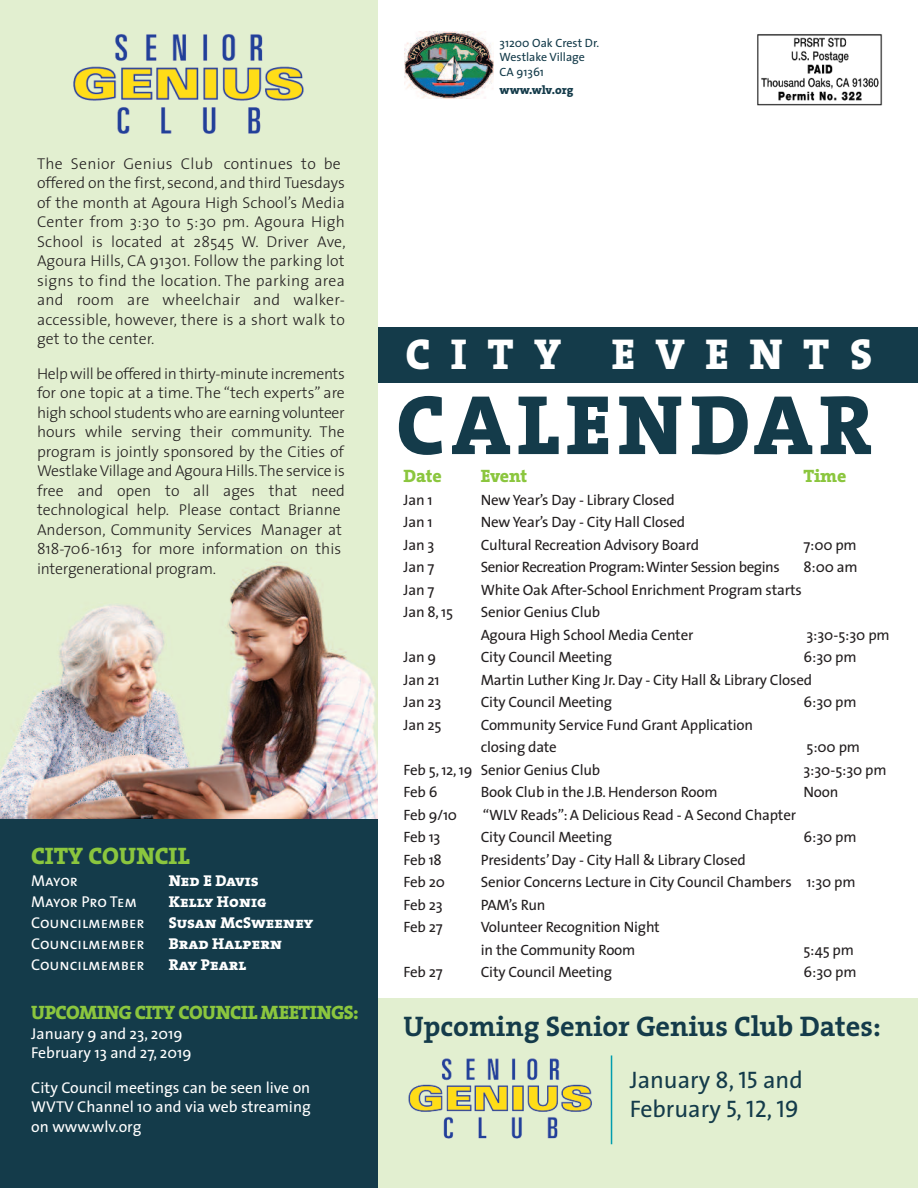
<style>
.page{position:relative;width:918px;height:1188px;background:#fff}
.page>*{position:absolute;margin:0;border:0;box-sizing:border-box;transform-origin:0 0}
.t1{font:85.05px "The Serif Extra Bold Caps";letter-spacing:.07em;color:#143b4a}
.t2{font:43.5px "The Serif Extra Bold Caps";letter-spacing:.47em;color:#fff}
.t3{font:700 28.5px "The Serif";color:#143b4a}
.t4{font:24px/28.5px "The Sans";color:#143b4a}
.t5{font:24px "The Serif Extra Bold Caps";color:#8bc63e}
.t6{font:19.5px "The Serif Extra Bold Caps";letter-spacing:-.03em;color:#8bc63e}
.t7{font:800 18px "The Serif";letter-spacing:-.015em;color:#8bc63e}
.t8{font:300 15.75px/19.5px "The Sans";color:#231f20}
.t9{font:15.75px/19.5px "The Sans";color:#fff}
.t10{font:15.75px "The Sans Caps";color:#fff}
.t11{font:15.75px "The Serif Extra Bold Caps";letter-spacing:.005em;color:#fff}
.t12{font:15px/22.5px "The Sans";letter-spacing:-.015em;color:#231f20}
.t13{font:12px/14.4px "The Sans";color:#143b4a}
.t14{font:800 12px "The Serif";color:#143b4a}
.s1{font-family:"The Sans Caps"}
</style>
<div class="page">
<div style="left:0;top:0;width:378px;height:833px;background:#e2efd0"></div>
<img style="left:0;top:562px;width:378px;height:257px">
<div style="left:378px;top:328px;width:540px;height:55px;background:#143b4a"></div>
<div style="left:0;top:819px;width:378px;height:369px;background:#143b4a"></div>
<img style="left:404px;top:31px;width:89px;height:68px">
<img style="left:757px;top:34px;width:126px;height:72px">
<div style="left:378px;top:998px;width:540px;height:190px;background:#e2efd0"></div>
<img style="left:73px;top:34px;width:231px;height:100px">
<img style="left:408px;top:1058px;width:184px;height:81px">
<hr style="left:611px;top:1055px;width:1px;height:89px;background:#029dae">
<p class="t8" style="left:37px;top:155px;width:310px">The Senior Genius Club continues to be offered on the first, second, and third Tuesdays of the month at Agoura High School’s Media Center from 3:30 to 5:30 pm. Agoura High School is located at 28545 W. Driver Ave, Agoura Hills, CA 91301. Follow the parking lot signs to find the location. The parking area and room are wheelchair and walker&shy;accessible, however, there is a short walk to get to the center.</p>
<p class="t8" style="left:37px;top:365px;width:310px">Help will be offered in thirty-minute increments for one topic at a time. The “tech experts” are high school students who are earning volunteer hours while serving their community. The program is jointly sponsored by the Cities of WestlakeVillage and Agoura Hills.The service is free and open to all ages that need technological help. Please contact Brianne Anderson, Community Services Manager at 818-706-1613 for more information on this intergenerational program.</p>
<h3 class="t5" style="left:31px;top:848px;width:160px">CITY COUNCIL</h3>
<p class="t10" style="left:31px;top:876px;width:48px">Mayor</p>
<p class="t11" style="left:169px;top:876px;width:92px">Ned E Davis</p>
<p class="t10" style="left:31px;top:897px;width:107px">Mayor Pro Tem</p>
<p class="t11" style="left:169px;top:897px;width:99px">Kelly Honig</p>
<p class="t10" style="left:31px;top:918px;width:115px">Councilmember</p>
<p class="t11" style="left:169px;top:918px;width:146px">Susan McSweeney</p>
<p class="t10" style="left:31px;top:939px;width:115px">Councilmember</p>
<p class="t11" style="left:169px;top:939px;width:115px">Brad Halpern</p>
<p class="t10" style="left:31px;top:960px;width:115px">Councilmember</p>
<p class="t11" style="left:169px;top:960px;width:79px">Ray Pearl</p>
<h3 class="t6" style="left:31px;top:1006px;width:329px">UPCOMING CITY COUNCIL MEETINGS:</h3>
<p class="t9" style="left:31px;top:1025px;width:162px">January 9 and 23, 2019<br>February 13 and 27, 2019</p>
<p class="t9" style="left:31px;top:1079px;width:281px;text-align:justify">City Council meetings can be seen live on WVTV Channel 10 and via web streaming on www.wlv.org</p>
<p class="t13" style="left:500px;top:37px;width:101px">31200 Oak Crest Dr.<br>Westlake Village<br>CA 91361</p>
<p class="t14" style="left:500px;top:85px;width:75px">www.wlv.org</p>
<h2 class="t2" style="left:405px;top:339px;width:468px">CITY EVENTS</h2>
<h1 class="t1" style="left:396px;top:397px;width:478px">CALENDAR</h1>
<p class="t7" style="left:404px;top:470px;width:40px">Date</p>
<p class="t7" style="left:481px;top:470px;width:48px">Event</p>
<p class="t7" style="left:803px;top:470px;width:45px">Time</p>
<p class="t12" style="left:404px;top:490px;width:30px">Jan 1</p>
<p class="t12" style="left:481px;top:490px;width:196px">New Year’s Day - Library Closed</p>
<p class="t12" style="left:404px;top:513px;width:30px">Jan 1</p>
<p class="t12" style="left:481px;top:513px;width:206px">New Year’s Day - City Hall Closed</p>
<p class="t12" style="left:404px;top:535px;width:32px">Jan 3</p>
<p class="t12" style="left:481px;top:535px;width:220px">Cultural Recreation Advisory Board</p>
<p class="t12" style="left:803px;top:535px;width:55px">7:00 pm</p>
<p class="t12" style="left:404px;top:558px;width:32px">Jan 7</p>
<p class="t12" style="left:481px;top:558px;width:300px">Senior Recreation Program:Winter Session begins</p>
<p class="t12" style="left:803px;top:558px;width:56px">8:00 am</p>
<p class="t12" style="left:404px;top:580px;width:32px">Jan 7</p>
<p class="t12" style="left:481px;top:580px;width:323px">White Oak After-School Enrichment Program starts</p>
<p class="t12" style="left:404px;top:603px;width:51px">Jan 8, 15</p>
<p class="t12" style="left:481px;top:603px;width:214px">Senior Genius Club<br>Agoura High School Media Center</p>
<p class="t12" style="left:807px;top:625px;width:85px">3:30-5:30 pm</p>
<p class="t12" style="left:404px;top:648px;width:34px">Jan 9</p>
<p class="t12" style="left:481px;top:648px;width:133px">City Council Meeting</p>
<p class="t12" style="left:803px;top:648px;width:55px">6:30 pm</p>
<p class="t12" style="left:404px;top:670px;width:37px">Jan 21</p>
<p class="t12" style="left:481px;top:670px;width:333px">Martin Luther King Jr. Day - City Hall &amp; Library Closed</p>
<p class="t12" style="left:404px;top:693px;width:39px">Jan 23</p>
<p class="t12" style="left:481px;top:693px;width:133px">City Council Meeting</p>
<p class="t12" style="left:803px;top:693px;width:55px">6:30 pm</p>
<p class="t12" style="left:404px;top:715px;width:39px">Jan 25</p>
<p class="t12" style="left:481px;top:715px;width:274px">Community Service Fund Grant Application closing date</p>
<p class="t12" style="left:807px;top:738px;width:55px">5:00 pm</p>
<p class="t12" style="left:404px;top:760px;width:198px">Feb 5, 12, 19 Senior Genius Club</p>
<p class="t12" style="left:803px;top:760px;width:85px">3:30-5:30 pm</p>
<p class="t12" style="left:404px;top:783px;width:35px">Feb 6</p>
<p class="t12" style="left:481px;top:783px;width:238px">Book Club in the J.B. Henderson Room</p>
<p class="t12" style="left:803px;top:783px;width:37px">Noon</p>
<p class="t12" style="left:404px;top:805px;width:55px">Feb 9/10</p>
<p class="t12" style="left:483px;top:805px;width:315px">“WLV Reads”: A Delicious Read - A Second Chapter</p>
<p class="t12" style="left:404px;top:828px;width:38px">Feb 13</p>
<p class="t12" style="left:481px;top:828px;width:133px">City Council Meeting</p>
<p class="t12" style="left:803px;top:828px;width:55px">6:30 pm</p>
<p class="t12" style="left:404px;top:850px;width:40px">Feb 18</p>
<p class="t12" style="left:481px;top:850px;width:267px">Presidents’Day - City Hall &amp; Library Closed</p>
<p class="t12" style="left:404px;top:873px;width:43px">Feb 20</p>
<p class="t12" style="left:481px;top:873px;width:376px">Senior Concerns Lecture in City Council Chambers 1:30 pm</p>
<p class="t12" style="left:404px;top:895px;width:41px">Feb 23</p>
<p class="t12" style="left:481px;top:895px;width:66px">PAM’s Run</p>
<p class="t12" style="left:404px;top:918px;width:41px">Feb 27</p>
<p class="t12" style="left:481px;top:918px;width:181px">Volunteer Recognition Night in the Community Room</p>
<p class="t12" style="left:803px;top:940px;width:52px">5:45 pm</p>
<p class="t12" style="left:404px;top:963px;width:41px">Feb 27</p>
<p class="t12" style="left:481px;top:963px;width:133px">City Council Meeting</p>
<p class="t12" style="left:803px;top:963px;width:55px">6:30 pm</p>
<h3 class="t3" style="left:403px;top:1016px;width:479px">Upcoming Senior Genius Club Dates:</h3>
<h3 class="t4" style="left:630px;top:1068px;width:174px">January <span class="s1">8, 15</span> and<br>February <span class="s1">5, 12, 19</span></h3>
</div>
